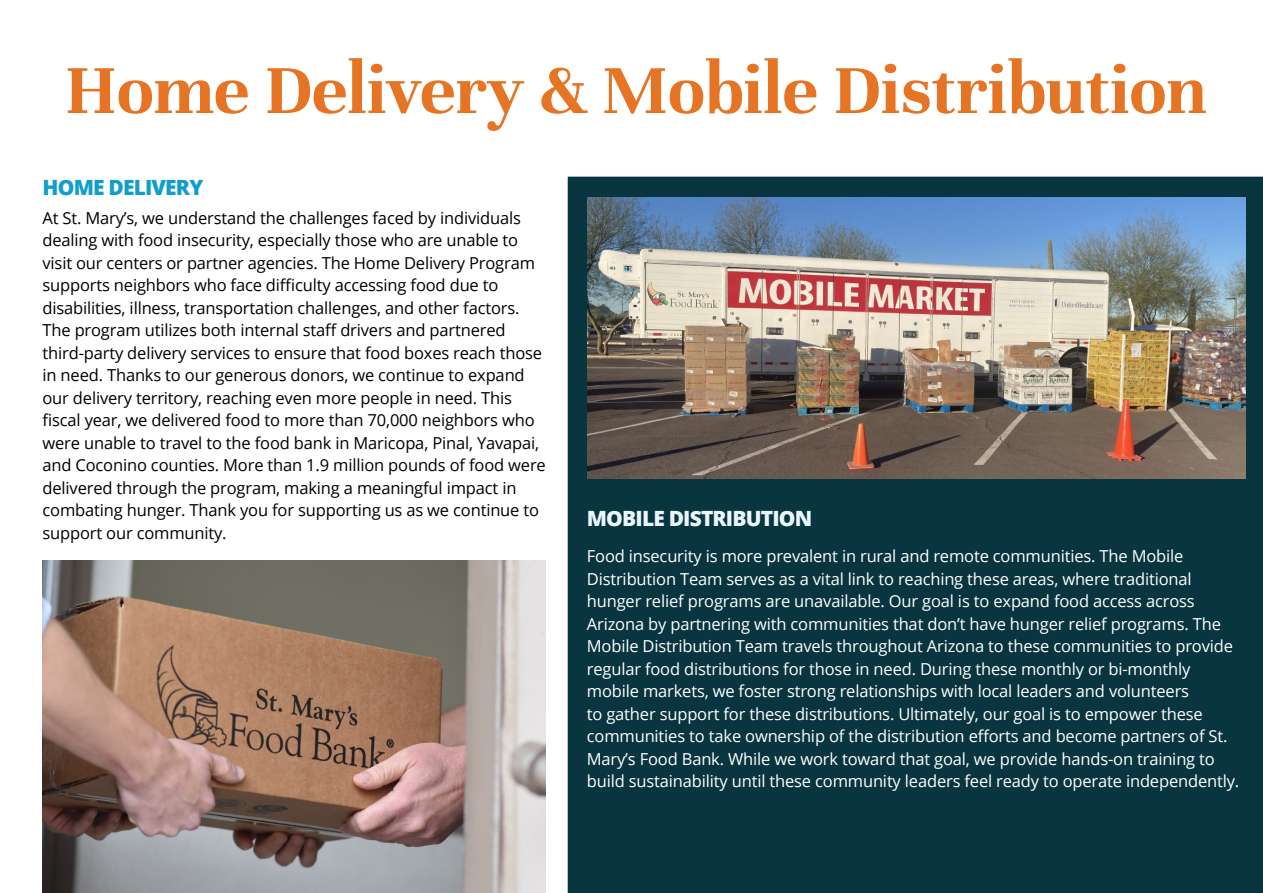
<style>
.page{position:relative;width:1263px;height:893px;background:#fff}
.page>*{position:absolute;margin:0;border:0;box-sizing:border-box;transform-origin:0 0}
._30pt_Bold_Left{font:700 75px "Unna";color:#e57525}
.t1{font:800 21px "Open Sans";letter-spacing:-.04em;color:#eaf7fd}
.t2{font:800 21px "Open Sans";letter-spacing:-.04em;color:#109fcb}
.t3{font:16.5px/22.5px "Open Sans";letter-spacing:-.01em;color:#020002}
.t4{font:16.5px/22.5px "Open Sans";letter-spacing:-.01em;color:#fff}
</style>
<div class="page">
<div style="left:568px;top:177px;width:695px;height:716px;background:#093541"></div>
<img style="left:43px;top:560px;width:503px;height:333px">
<img style="left:588px;top:198px;width:658px;height:280px">
<p class="_30pt_Bold_Left" style="left:65px;top:47px;width:1143px">Home Delivery &amp; Mobile Distribution</p>
<p class="t2" style="left:43px;top:171px;width:162px">HOME DELIVERY</p>
<p class="t3" style="left:43px;top:206px;width:505px">At St. Mary’s, we understand the challenges faced by individuals dealing with food insecurity, especially those who are unable to visit our centers or partner agencies. The Home Delivery Program supports neighbors who face difficulty accessing food due to disabilities, illness, transportation challenges, and other factors.<br>The program utilizes both internal staff drivers and partnered third-party delivery services to ensure that food boxes reach those in need. Thanks to our generous donors, we continue to expand our delivery territory, reaching even more people in need. This fiscal year, we delivered food to more than 70,000 neighbors who were unable to travel to the food bank in Maricopa, Pinal, Yavapai, and Coconino counties. More than 1.9 million pounds of food were delivered through the program, making a meaningful impact in combating hunger. Thank you for supporting us as we continue to support our community.</p>
<p class="t1" style="left:587px;top:503px;width:227px">MOBILE DISTRIBUTION</p>
<p class="t4" style="left:587px;top:545px;width:654px">Food insecurity is more prevalent in rural and remote communities. The Mobile Distribution Team serves as a vital link to reaching these areas, where traditional hunger relief programs are unavailable. Our goal is to expand food access across Arizona by partnering with communities that don’t have hunger relief programs. The Mobile Distribution Team travels throughout Arizona to these communities to provide regular food distributions for those in need. During these monthly or bi-monthly mobile markets, we foster strong relationships with local leaders and volunteers<br>to gather support for these distributions. Ultimately, our goal is to empower these communities to take ownership of the distribution efforts and become partners of St.<br>Mary’s Food Bank. While we work toward that goal, we provide hands-on training to build sustainability until these community leaders feel ready to operate independently.</p>
</div>
